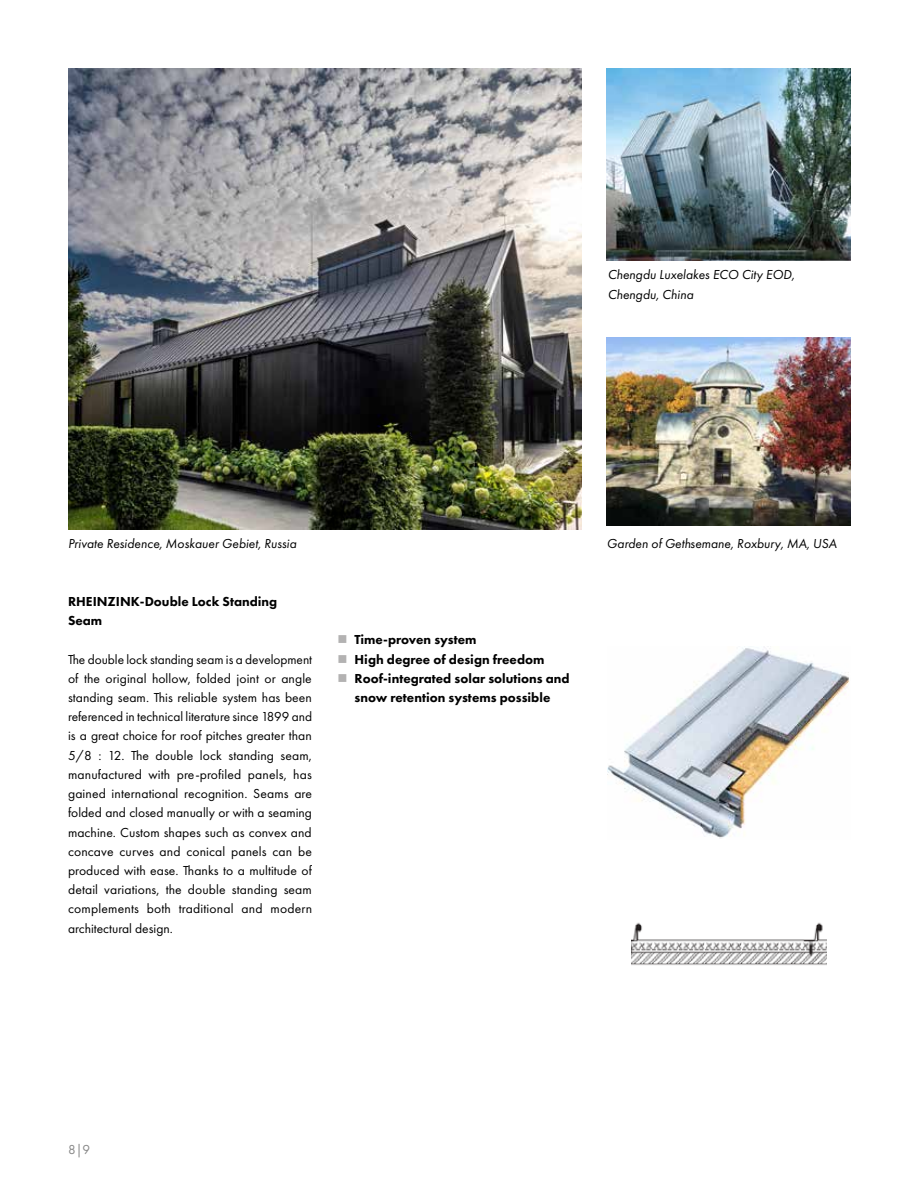
<style>
.page{position:relative;width:919px;height:1187px;background:#fff}
.page>*{position:absolute;margin:0;border:0;box-sizing:border-box;transform-origin:0 0}
.t1{font:13.5px/19.2px "Futura PT";letter-spacing:.015em;color:#000;text-align:justify}
.t2{font:800 13.5px/19.2px "Futura PT";color:#000}
.t3{font:italic 13.5px/19.2px "Futura PT";color:#000}
.t4{font:13.5px "Futura PT";color:#878787}
</style>
<div class="page">
<img style="left:607px;top:337px;width:243px;height:188px">
<img style="left:68px;top:68px;width:513px;height:461px">
<img style="left:607px;top:68px;width:243px;height:192px">
<img style="left:607px;top:646px;width:243px;height:192px">
<img style="left:632px;top:922px;width:194px;height:43px">
<p class="t3" style="left:607px;top:265px;width:188px">Chengdu Luxelakes ECO City EOD,<br>Chengdu, China</p>
<p class="t3" style="left:68px;top:534px;width:230px">Private Residence, Moskauer Gebiet, Russia</p>
<p class="t3" style="left:607px;top:534px;width:231px">Garden of Gethsemane, Roxbury, MA, USA</p>
<p class="t2" style="left:68px;top:591px;width:211px">RHEINZINK-Double Lock Standing<br>Seam</p>
<p class="t1" style="left:68px;top:649px;width:245px">The double lock standing seam is a development of the original hollow, folded joint or angle standing seam. This reliable system has been referenced in technical literature since 1899 and is a great choice for roof pitches greater than 5/8 : 12. The double lock standing seam, manufactured with pre-profiled panels, has gained international recognition. Seams are folded and closed manually or with a seaming machine. Custom shapes such as convex and concave curves and conical panels can be produced with ease. Thanks to a multitude of detail variations, the double standing seam complements both traditional and modern architectural design.</p>
<p class="t2" style="left:354px;top:630px;width:217px">Time-proven system<br>High degree of design freedom<br>Roof-integrated solar solutions and snow retention systems possible</p>
<p class="t4" style="left:68px;top:1140px;width:24px">8|9</p>
</div>
